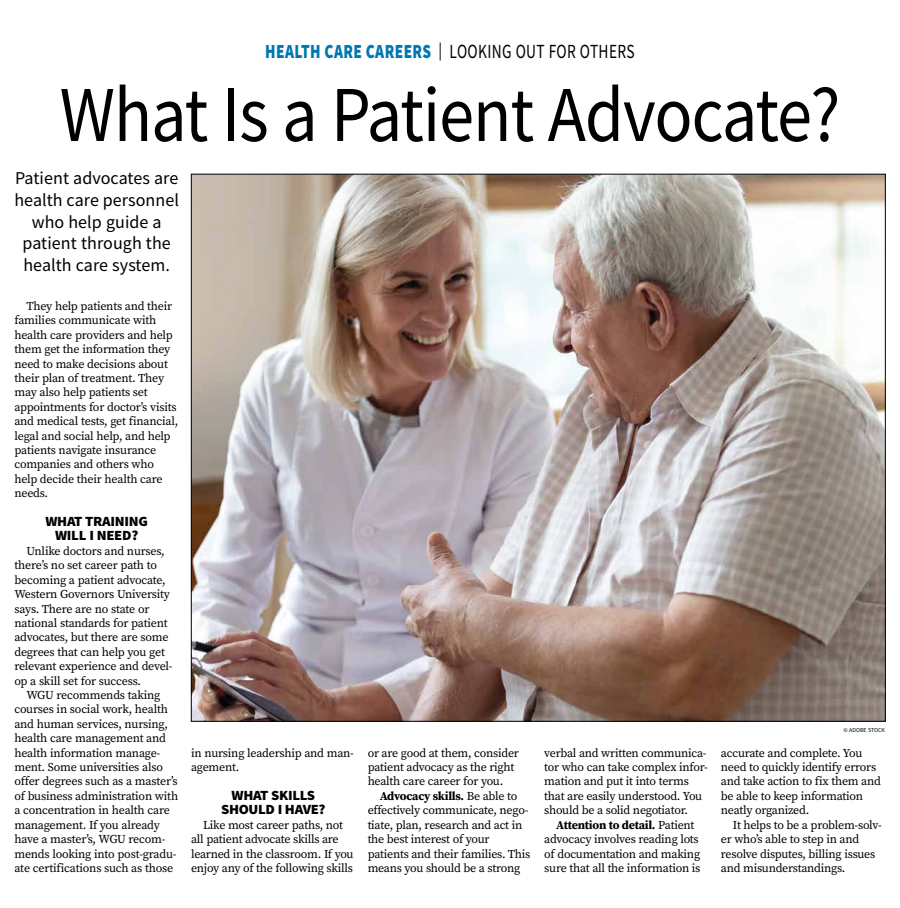
<style>
.page{position:relative;width:900px;height:908px;background:#fff}
.page>*{position:absolute;margin:0;border:0;box-sizing:border-box;transform-origin:0 0}
.t1{font:79.2px "Source Sans Pro";letter-spacing:-.015em;color:#000;scale:.89 1}
.t2{font:20px "Source Sans Pro";letter-spacing:.025em;color:#000;scale:.77 1}
.t3{font:18px/21.6px "Source Sans Pro";letter-spacing:.005em;color:#000;text-align:center}
.t4{font:900 14px/14.4px "Source Sans Pro";letter-spacing:-.02em;color:#000;text-align:center;scale:1.05 1}
.t5{font:12px/14.4px "Source Serif Pro";letter-spacing:-.02em;color:#000}
.t6{font:6px "Source Sans Pro";color:#000}
.s1{font-weight:900;color:#0077b1}
.s2{font-size:18px}
.s3{font-weight:700}
</style>
<div class="page">
<img style="left:193px;top:176px;width:691px;height:543px">
<h2 class="t2" style="left:265px;top:39px;width:481px"><span class="s1">HEALTH CARE CAREERS</span> <span class="s2">|</span> LOOKING OUT FOR OTHERS</h2>
<h1 class="t1" style="left:60px;top:64px;width:879px">What Is a Patient Advocate?</h1>
<h3 class="t3" style="left:14px;top:167px;width:166px">Patient advocates are health care personnel who help guide a patient through the health care system.</h3>
<p class="t5" style="left:14px;top:298px;width:166px;text-indent:12px">They help patients and their families communicate with health care providers and help them get the information they need to make decisions about their plan of treatment. They may also help patients set appointments for doctor’s visits and medical tests, get financial, legal and social help, and help patients navigate insurance companies and others who help decide their health care needs.</p>
<p class="t4" style="left:45px;top:514px;width:99px">WHAT TRAINING<br>WILL I NEED?</p>
<p class="t5" style="left:14px;top:543px;width:160px;text-indent:12px">Unlike doctors and nurses, there’s no set career path to becoming a patient advocate,<br>Western Governors University says. There are no state or national standards for patient advocates, but there are some degrees that can help you get relevant experience and devel&shy;op a skill set for success.</p>
<p class="t5" style="left:14px;top:687px;width:165px;text-indent:12px">WGU recommends taking courses in social work, health and human services, nursing, health care management and health information manage&shy;ment. Some universities also offer degrees such as a master’s of business administration with a concentration in health care management. If you already have a master’s, WGU recom&shy;mends looking into post-gradu&shy;ate certifications such as those</p>
<p class="t5" style="left:191px;top:745px;width:164px">in nursing leadership and man&shy;agement.</p>
<p class="t4" style="left:221px;top:787px;width:101px">WHAT SKILLS<br>SHOULD I HAVE?</p>
<p class="t5" style="left:191px;top:817px;width:164px;text-indent:12px">Like most career paths, not all patient advocate skills are learned in the classroom. If you enjoy any of the following skills</p>
<p class="t5" style="left:368px;top:745px;width:153px">or are good at them, consider patient advocacy as the right health care career for you.</p>
<p class="t5" style="left:368px;top:788px;width:164px;text-indent:12px"><span class="s3">Advocacy skills.</span> Be able to effectively communicate, nego&shy;tiate, plan, research and act in the best interest of your patients and their families. This means you should be a strong</p>
<p class="t5" style="left:544px;top:745px;width:165px">verbal and written communica&shy;tor who can take complex infor&shy;mation and put it into terms that are easily understood. You should be a solid negotiator.</p>
<p class="t5" style="left:544px;top:817px;width:158px;text-align:center"><span class="s3">Attention to detail.</span> Patient advocacy involves reading lots of documentation and making sure that all the information is</p>
<p class="t6" style="left:844px;top:726px;width:43px">© ADOBE STOCK</p>
<p class="t5" style="left:721px;top:745px;width:161px">accurate and complete. You need to quickly identify errors and take action to fix them and be able to keep information neatly organized.</p>
<p class="t5" style="left:721px;top:817px;width:162px;text-indent:12px">It helps to be a problem-solv&shy;er who’s able to step in and resolve disputes, billing issues and misunderstandings.</p>
</div>
